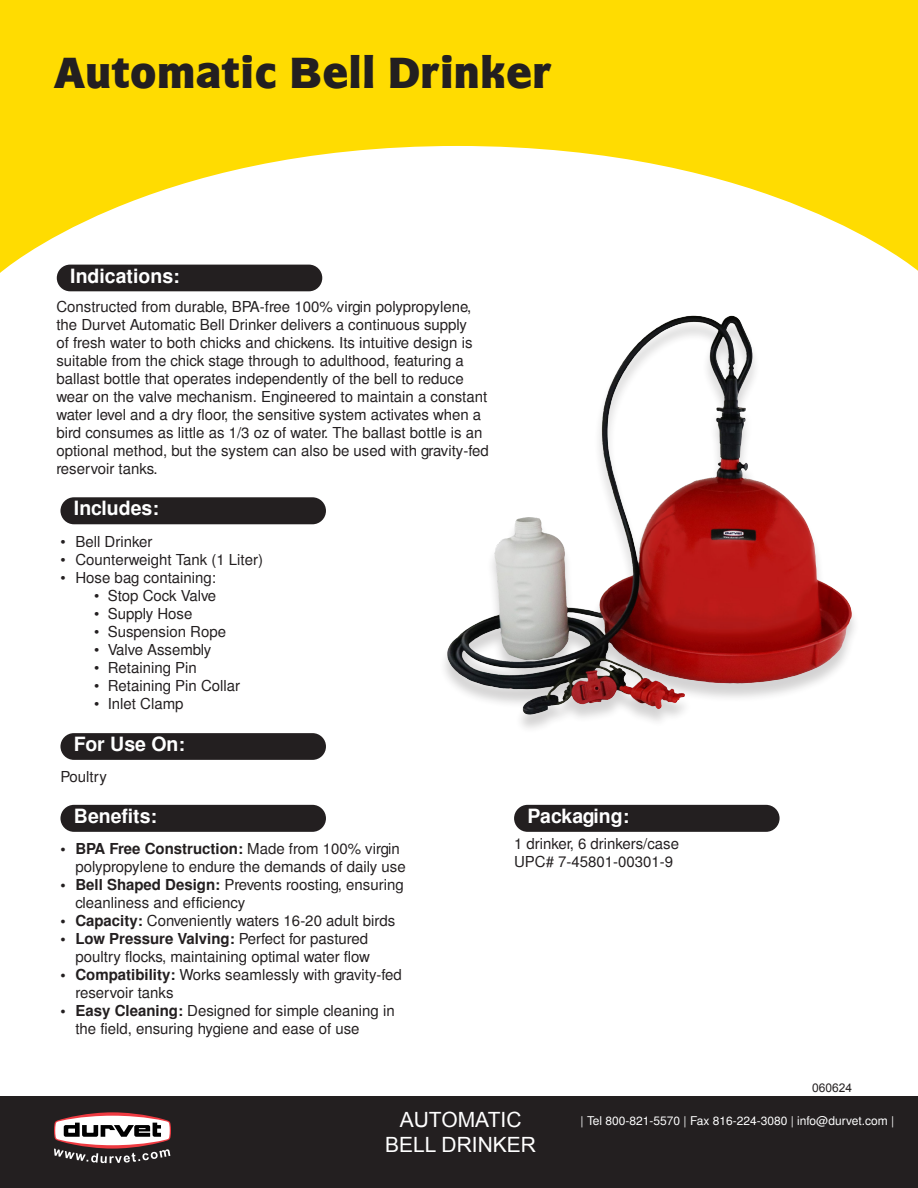
<style>
.page{position:relative;width:918px;height:1188px;background:#fff}
.page>*{position:absolute;margin:0;border:0;box-sizing:border-box;transform-origin:0 0}
.t1{font:700 45px "Bluejack URWT Extr";color:#231f20}
.t2{font:21px "Arial";color:#fff}
.t3{font:700 19.5px "Pali Helvetica";color:#fff}
.t4{font:15px/18px "Pali Helvetica";color:#231f20}
.t5{font:12px "Pali Helvetica";color:#fff}
.t6{font:12px "Arial";color:#231f20}
.s1{font-weight:700}
</style>
<div class="page">
<div style="left:0;top:1096px;width:918px;height:92px;background:#231f20"></div>
<svg style="left:54px;top:1112px;width:117px;height:51px"></svg>
<svg style="left:0;top:0;width:918px;height:273px;fill:#ffdc01"></svg>
<div style="left:439px;top:318px;width:421px;height:416px;background:#231f20;opacity:.2"></div>
<img style="left:447px;top:316px;width:243px;height:399px">
<div style="left:60px;top:733px;width:266px;height:27px;background:#231f20;border-radius:13px"></div>
<div style="left:57px;top:265px;width:265px;height:26px;background:#231f20;border-radius:13px"></div>
<div style="left:60px;top:805px;width:266px;height:27px;background:#231f20;border-radius:14px"></div>
<div style="left:60px;top:497px;width:266px;height:27px;background:#231f20;border-radius:14px"></div>
<div style="left:514px;top:805px;width:266px;height:27px;background:#231f20;border-radius:14px"></div>
<p class="t1" style="left:54px;top:45px;width:500px">Automatic Bell Drinker</p>
<p class="t3" style="left:70px;top:264px;width:111px">Indications:</p>
<p class="t4" style="left:56px;top:297px;width:434px">Constructed from durable, BPA-free 100% virgin polypropylene, the Durvet Automatic Bell Drinker delivers a continuous supply<br>of fresh water to both chicks and chickens. Its intuitive design is suitable from the chick stage through to adulthood, featuring a ballast bottle that operates independently of the bell to reduce wear on the valve mechanism. Engineered to maintain a constant water level and a dry floor, the sensitive system activates when a bird consumes as little as 1/3 oz of water. The ballast bottle is an optional method, but the system can also be used with gravity-fed reservoir tanks.</p>
<p class="t3" style="left:74px;top:497px;width:87px">Includes:</p>
<p class="t4" style="left:60px;top:532px;width:93px">• Bell Drinker</p>
<p class="t4" style="left:60px;top:550px;width:204px">• Counterweight Tank (1 Liter)</p>
<p class="t4" style="left:60px;top:568px;width:157px">• Hose bag containing:</p>
<p class="t4" style="left:94px;top:586px;width:123px">• Stop Cock Valve</p>
<p class="t4" style="left:94px;top:604px;width:100px">• Supply Hose</p>
<p class="t4" style="left:94px;top:622px;width:133px">• Suspension Rope</p>
<p class="t4" style="left:94px;top:640px;width:119px">• Valve Assembly</p>
<p class="t4" style="left:94px;top:658px;width:104px">• Retaining Pin</p>
<p class="t4" style="left:94px;top:676px;width:148px">• Retaining Pin Collar</p>
<p class="t4" style="left:94px;top:694px;width:91px">• Inlet Clamp</p>
<p class="t3" style="left:74px;top:733px;width:113px">For Use On:</p>
<p class="t4" style="left:60px;top:767px;width:48px">Poultry</p>
<p class="t3" style="left:74px;top:804px;width:85px">Benefits:</p>
<p class="t4" style="left:75px;top:840px;width:332px;text-indent:-15px"><span class="s1">• BPA Free Construction:</span> Made from 100% virgin polypropylene to endure the demands of daily use</p>
<p class="t4" style="left:75px;top:876px;width:330px;text-indent:-15px"><span class="s1">• Bell Shaped Design:</span> Prevents roosting, ensuring cleanliness and efficiency</p>
<p class="t4" style="left:60px;top:912px;width:336px"><span class="s1">• Capacity:</span> Conveniently waters 16-20 adult birds</p>
<p class="t4" style="left:60px;top:930px;width:311px;text-align:right"><span class="s1">• Low Pressure Valving:</span> Perfect for pastured poultry flocks, maintaining optimal water flow</p>
<p class="t4" style="left:75px;top:966px;width:328px;text-indent:-15px"><span class="s1">• Compatibility:</span> Works seamlessly with gravity-fed reservoir tanks</p>
<p class="t4" style="left:75px;top:1002px;width:321px;text-indent:-15px"><span class="s1">• Easy Cleaning:</span> Designed for simple cleaning in the field, ensuring hygiene and ease of use</p>
<p class="t3" style="left:528px;top:804px;width:103px">Packaging:</p>
<p class="t4" style="left:514px;top:835px;width:167px">1 drinker, 6 drinkers/case</p>
<p class="t4" style="left:514px;top:853px;width:161px">UPC# 7-45801-00301-9</p>
<p class="t6" style="left:812px;top:1080px;width:42px">060624</p>
<p class="t2" style="left:400px;top:1106px;width:123px">AUTOMATIC</p>
<p class="t2" style="left:385px;top:1131px;width:152px">BELL DRINKER</p>
<p class="t5" style="left:581px;top:1113px;width:315px">| Tel 800-821-5570 | Fax 816-224-3080 | info@durvet.com |</p>
</div>
